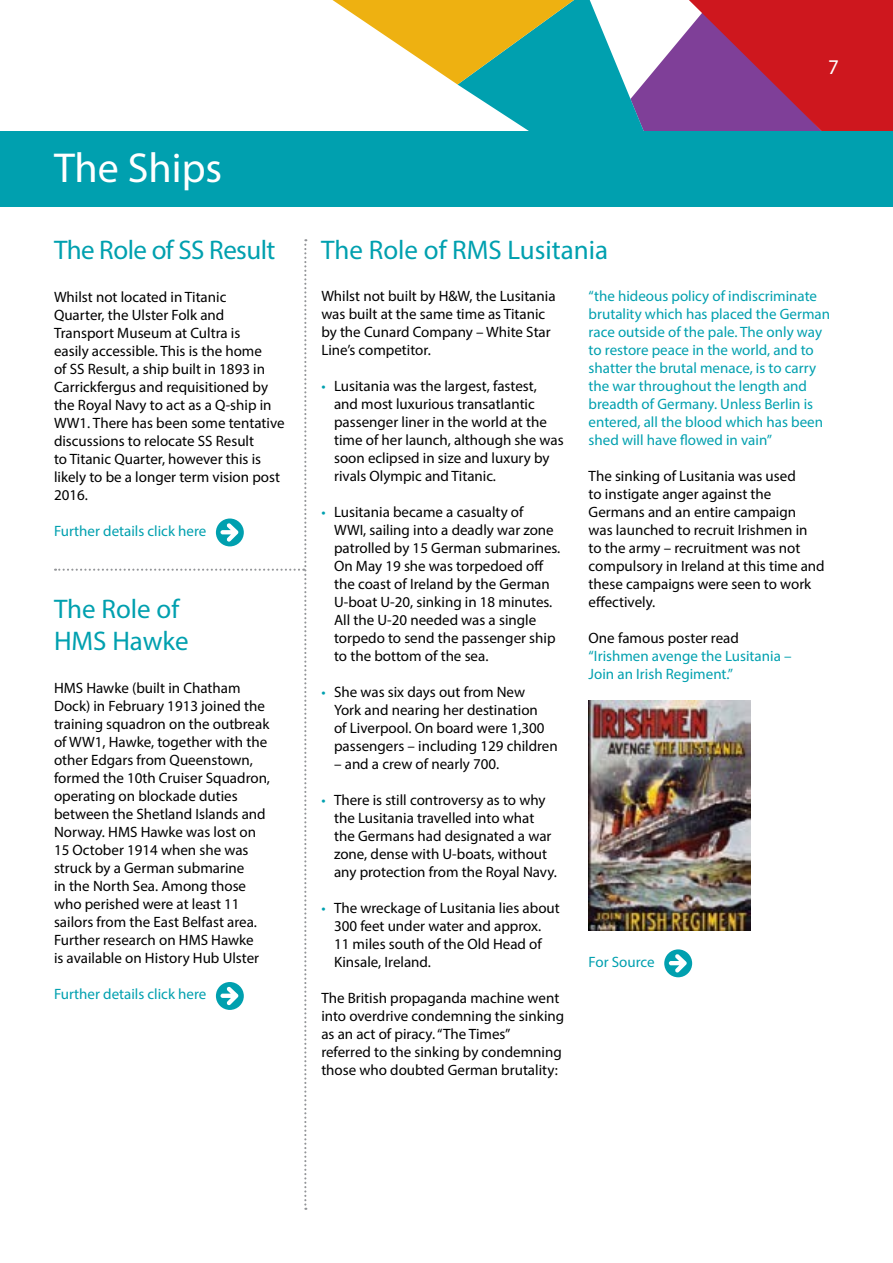
<style>
.page{position:relative;width:893px;height:1263px;background:#fff}
.page>*{position:absolute;margin:0;border:0;box-sizing:border-box;transform-origin:0 0}
.t1{font:42px "Myriad Pro";color:#fff}
.t2{font:27px/31.5px "Myriad Pro";color:#00a0af}
.t3{font:27px "Myriad Pro";letter-spacing:-.02em;color:#00a0af}
.t4{font:21px "Myriad Pro";color:#fff}
.t5{font:15px/18px "Myriad Pro";color:#000}
.t6{font:15px/18px "Myriad Pro";color:#00a0af}
.s1{color:#00a0af}
</style>
<div class="page">
<svg style="left:332px;top:0;width:561px;height:132px"></svg>
<div style="left:0;top:132px;width:893px;height:75px;background:#00a0af"></div>
<div style="left:664px;top:949px;width:28px;height:28px;background:#00a0af;border-radius:50%"></div>
<svg style="left:669px;top:954px;width:18px;height:18px"></svg>
<img style="left:589px;top:700px;width:161px;height:231px">
<svg style="left:55px;top:239px;width:251px;height:971px"></svg>
<h1 class="t1" style="left:54px;top:142px;width:170px">The Ships</h1>
<h2 class="t3" style="left:54px;top:233px;width:223px">The Role of SS Result</h2>
<p class="t5" style="left:54px;top:288px;width:232px">Whilst not located in Titanic<br>Quarter, the Ulster Folk and<br>Transport Museum at Cultra is<br>easily accessible. This is the home<br>of SS Result, a ship built in 1893 in<br>Carrickfergus and requisitioned by the Royal Navy to act as a Q-ship in<br>WW1. There has been some tentative discussions to relocate SS Result<br>to Titanic Quarter, however this is likely to be a longer term vision post<br>2016.</p>
<p class="t6" style="left:54px;top:522px;width:154px">Further details click here</p>
<h2 class="t2" style="left:54px;top:593px;width:136px">The Role of<br>HMS Hawke</h2>
<p class="t5" style="left:54px;top:679px;width:218px">HMS Hawke (built in Chatham<br>Dock) in February 1913 joined the training squadron on the outbreak of WW1, Hawke, together with the other Edgars from Queenstown, formed the 10th Cruiser Squadron, operating on blockade duties between the Shetland Islands and<br>Norway. HMS Hawke was lost on<br>15 October 1914 when she was struck by a German submarine<br>in the North Sea. Among those who perished were at least 11 sailors from the East Belfast area.<br>Further research on HMS Hawke<br>is available on History Hub Ulster</p>
<p class="t6" style="left:54px;top:985px;width:154px">Further details click here</p>
<h2 class="t2" style="left:321px;top:234px;width:288px">The Role of RMS Lusitania</h2>
<h3 class="t4" style="left:828px;top:54px;width:12px">7</h3>
<p class="t5" style="left:321px;top:286px;width:236px">Whilst not built by H&amp;W, the Lusitania was built at the same time as Titanic by the Cunard Company – White Star<br>Line’s competitor.</p>
<p class="t5" style="left:334px;top:376px;width:231px;text-indent:-13px"><span class="s1">•</span> Lusitania was the largest, fastest, and most luxurious transatlantic passenger liner in the world at the time of her launch, although she was soon eclipsed in size and luxury by rivals Olympic and Titanic.</p>
<p class="t5" style="left:334px;top:502px;width:228px;text-indent:-13px"><span class="s1">•</span> Lusitania became a casualty of<br>WWI, sailing into a deadly war zone patrolled by 15 German submarines.<br>On May 19 she was torpedoed off the coast of Ireland by the German<br>U-boat U-20, sinking in 18 minutes.<br>All the U-20 needed was a single torpedo to send the passenger ship to the bottom of the sea.</p>
<p class="t5" style="left:334px;top:682px;width:225px;text-indent:-13px"><span class="s1">•</span> She was six days out from New<br>York and nearing her destination<br>of Liverpool. On board were 1,300 passengers – including 129 children</p>
<p class="t5" style="left:334px;top:754px;width:167px">– and a crew of nearly 700.</p>
<p class="t5" style="left:334px;top:790px;width:224px;text-indent:-13px"><span class="s1">•</span> There is still controversy as to why the Lusitania travelled into what the Germans had designated a war zone, dense with U-boats, without any protection from the Royal Navy.</p>
<p class="t5" style="left:334px;top:898px;width:227px;text-indent:-13px"><span class="s1">•</span> The wreckage of Lusitania lies about<br>300 feet under water and approx.<br>11 miles south of the Old Head of<br>Kinsale, Ireland.</p>
<p class="t5" style="left:321px;top:988px;width:244px">The British propaganda machine went into overdrive condemning the sinking as an act of piracy. “The Times”<br>referred to the sinking by condemning those who doubted German brutality:</p>
<p class="t6" style="left:589px;top:286px;width:243px">“the hideous policy of indiscriminate brutality which has placed the German race outside of the pale. The only way to restore peace in the world, and to shatter the brutal menace, is to carry the war throughout the length and breadth of Germany. Unless Berlin is entered, all the blood which has been shed will have flowed in vain”</p>
<p class="t5" style="left:589px;top:466px;width:238px">The sinking of Lusitania was used<br>to instigate anger against the<br>Germans and an entire campaign<br>was launched to recruit Irishmen in<br>to the army – recruitment was not compulsory in Ireland at this time and these campaigns were seen to work effectively.</p>
<p class="t5" style="left:589px;top:628px;width:152px">One famous poster read</p>
<p class="t6" style="left:589px;top:646px;width:204px">“Irishmen avenge the Lusitania –<br>Join an Irish Regiment.”</p>
<p class="t6" style="left:589px;top:952px;width:68px">For Source</p>
</div>
